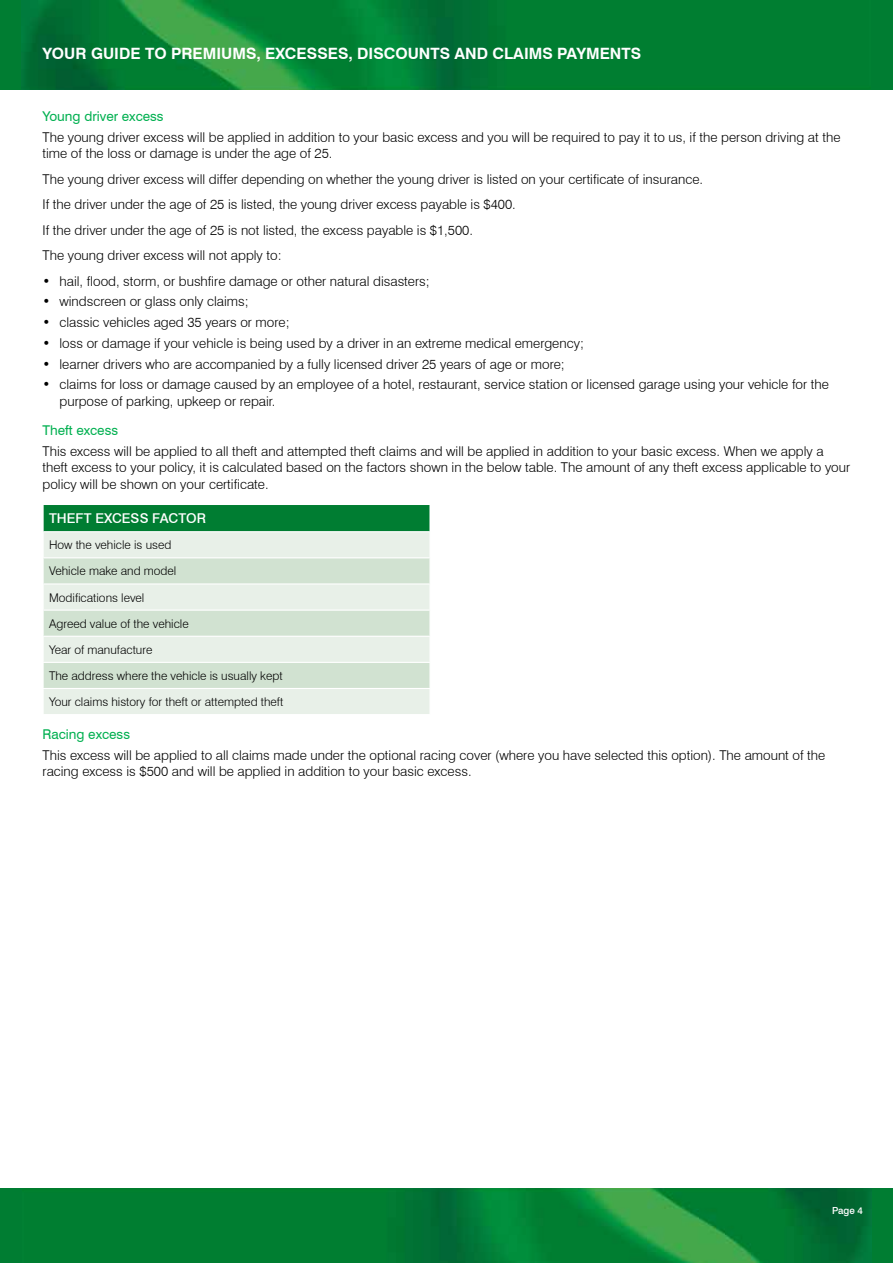
<style>
.page{position:relative;width:893px;height:1263px;background:#fff}
.page>*{position:absolute;margin:0;border:0;box-sizing:border-box;transform-origin:0 0}
.t1{font:700 15.6px "Swiss 721 BT";color:#fff}
.t2{font:300 13.5px/16.5px "Swiss 721 BT";color:#000}
.t3{font:13.5px "Swiss 721 BT";color:#00b050}
.t4{font:500 13.5px "Swiss 721 BT";color:#fff}
.t5{font:300 12px/26.1px "Swiss 721 BT";color:#000}
.t6{font:500 9.75px "Swiss 721 BT";color:#fff}
</style>
<div class="page">
<div style="left:0;top:0;width:893px;height:89px;background:#007d32"></div>
<img style="left:21px;top:0;width:459px;height:89px">
<div style="left:0;top:1188px;width:893px;height:75px;background:#007d32"></div>
<img style="left:413px;top:1188px;width:459px;height:75px">
<div style="left:43px;top:504px;width:387px;height:28px;background:#007d32"></div>
<div style="left:44px;top:532px;width:385px;height:182px;background:#e8f0e8"></div>
<svg style="left:44px;top:558px;width:385px;height:130px;fill:#d1e2d1"></svg>
<hr style="left:43px;top:504px;width:388px;height:1px;background:#fff">
<hr style="left:429px;top:505px;width:2px;height:26px;background:#fff">
<hr style="left:43px;top:531px;width:388px;height:1px;background:#fff">
<hr style="left:43px;top:557px;width:388px;height:1px;background:#fff">
<hr style="left:43px;top:583px;width:388px;height:1px;background:#fff">
<hr style="left:43px;top:609px;width:388px;height:2px;background:#fff">
<hr style="left:43px;top:636px;width:388px;height:1px;background:#fff">
<hr style="left:43px;top:662px;width:388px;height:1px;background:#fff">
<hr style="left:43px;top:688px;width:388px;height:1px;background:#fff">
<svg style="left:43px;top:505px;width:1px;height:183px"></svg>
<p class="t1" style="left:43px;top:44px;width:600px">YOUR GUIDE TO PREMIUMS, EXCESSES, DISCOUNTS AND CLAIMS PAYMENTS</p>
<p class="t3" style="left:43px;top:108px;width:123px">Young driver excess</p>
<p class="t2" style="left:43px;top:128px;width:799px">The young driver excess will be applied in addition to your basic excess and you will be required to pay it to us, if the person driving at the time of the loss or damage is under the age of 25.</p>
<p class="t2" style="left:43px;top:166px;width:662px;line-height:25.5px">The young driver excess will differ depending on whether the young driver is listed on your certificate of insurance.<br>If the driver under the age of 25 is listed, the young driver excess payable is $400.<br>If the driver under the age of 25 is not listed, the excess payable is $1,500.<br>The young driver excess will not apply to:</p>
<p class="t2" style="left:43px;top:272px;width:389px">• hail, flood, storm, or bushfire damage or other natural disasters;</p>
<p class="t2" style="left:43px;top:293px;width:208px">• windscreen or glass only claims;</p>
<p class="t2" style="left:43px;top:314px;width:249px">• classic vehicles aged 35 years or more;</p>
<p class="t2" style="left:43px;top:335px;width:543px">• loss or damage if your vehicle is being used by a driver in an extreme medical emergency;</p>
<p class="t2" style="left:43px;top:355px;width:524px">• learner drivers who are accompanied by a fully licensed driver 25 years of age or more;</p>
<p class="t2" style="left:60px;top:376px;width:771px;text-indent:-17px">• claims for loss or damage caused by an employee of a hotel, restaurant, service station or licensed garage using your vehicle for the purpose of parking, upkeep or repair.</p>
<p class="t3" style="left:43px;top:422px;width:77px">Theft excess</p>
<p class="t2" style="left:43px;top:443px;width:809px">This excess will be applied to all theft and attempted theft claims and will be applied in addition to your basic excess. When we apply a theft excess to your policy, it is calculated based on the factors shown in the below table. The amount of any theft excess applicable to your policy will be shown on your certificate.</p>
<p class="t4" style="left:49px;top:510px;width:158px">THEFT EXCESS FACTOR</p>
<p class="t5" style="left:49px;top:532px;width:236px">How the vehicle is used<br>Vehicle make and model<br>Modifications level<br>Agreed value of the vehicle<br>Year of manufacture<br>The address where the vehicle is usually kept<br>Your claims history for theft or attempted theft</p>
<p class="t3" style="left:43px;top:726px;width:89px">Racing excess</p>
<p class="t2" style="left:43px;top:746px;width:784px">This excess will be applied to all claims made under the optional racing cover (where you have selected this option). The amount of the racing excess is $500 and will be applied in addition to your basic excess.</p>
<p class="t6" style="left:832px;top:1205px;width:32px">Page 4</p>
</div>
